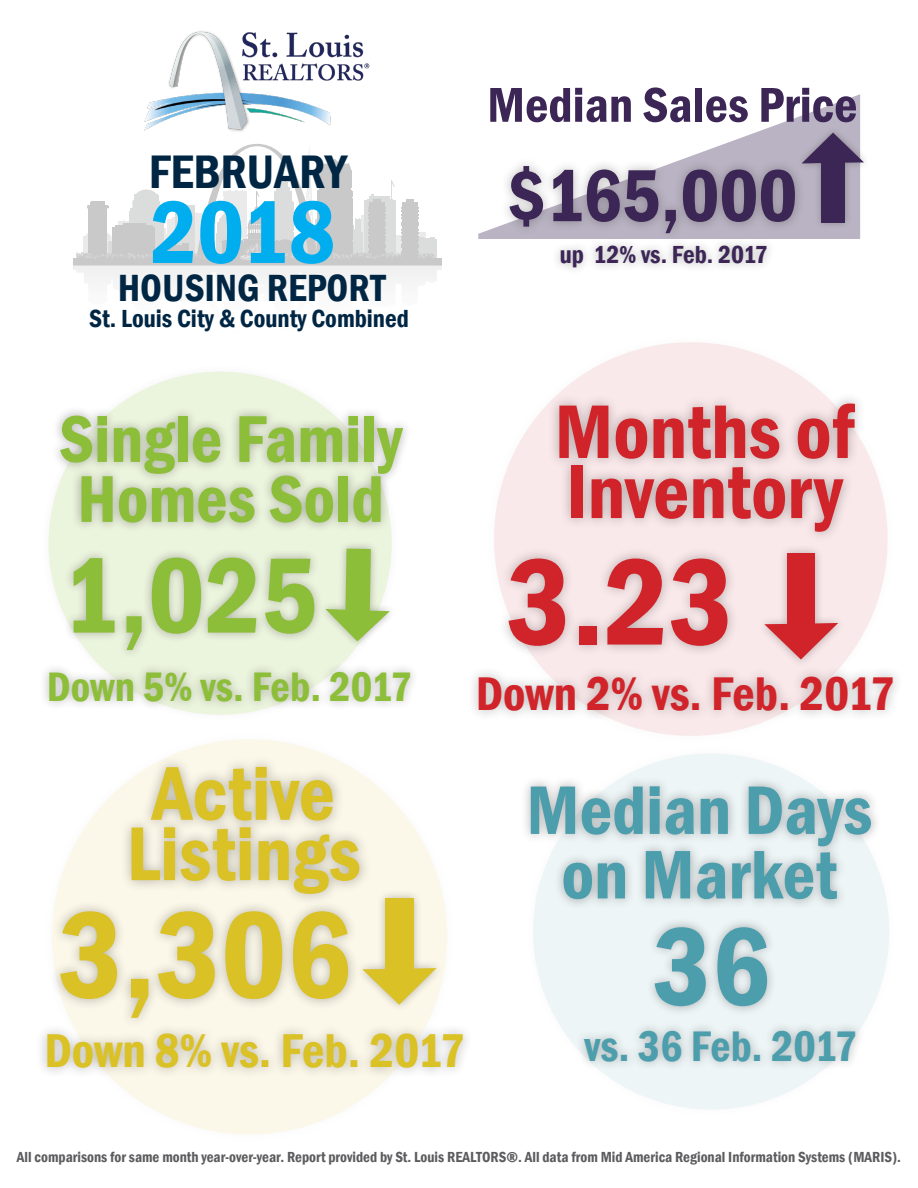
<style>
.page{position:relative;width:918px;height:1188px;background:#fff}
.page>*{position:absolute;margin:0;border:0;box-sizing:border-box;transform-origin:0 0}
.t1{font:600 condensed 127.65px "Franklin Gothic";color:#dac126}
.t2{font:600 condensed 127.05px "Franklin Gothic";color:#d1232a}
.t3{font:600 condensed 115.05px "Franklin Gothic";color:#4d9ead}
.t4{font:600 condensed 110.85px "Franklin Gothic";color:#8dbe39}
.t5{font:600 condensed 91.95px "Franklin Gothic";color:#00aeef}
.t6{font:600 condensed 78.9px "Franklin Gothic";color:#dac126}
.t7{font:600 condensed 78.6px "Franklin Gothic";color:#d1232a}
.t8{font:600 condensed 76.35px "Franklin Gothic";color:#3c2655}
.t9{font:600 condensed 71.1px "Franklin Gothic";color:#4d9ead}
.t10{font:600 condensed 68.55px "Franklin Gothic";color:#8dbe39}
.t11{font:600 condensed 50.7px "Franklin Gothic";color:#3c2655}
.t12{font:600 condensed 48.75px "Franklin Gothic";color:#dac126}
.t13{font:600 condensed 48.6px "Franklin Gothic";color:#d1232a}
.t14{font:600 condensed 48.3px "Franklin Gothic";color:#002644}
.t15{font:600 condensed 43.95px "Franklin Gothic";color:#4d9ead}
.t16{font:600 condensed 42.3px "Franklin Gothic";color:#8dbe39}
.t17{font:600 condensed 39px "Franklin Gothic";color:#002644}
.t18{font:600 condensed 25.5px "Franklin Gothic";color:#002644}
.t19{font:600 condensed 25.35px "Franklin Gothic";color:#3c2655}
.t20{font:600 condensed 15px "Franklin Gothic";color:#5c5c5f}
</style>
<div class="page">
<svg style="left:478px;top:94px;width:382px;height:145px"></svg>
<div style="left:407px;top:239px;width:30px;height:20px;background:#dbdcdc"></div>
<svg style="left:73px;top:145px;width:363px;height:138px"></svg>
<div style="left:494px;top:342px;width:394px;height:394px;background:#fae9ea;border-radius:50%"></div>
<div style="left:533px;top:753px;width:356px;height:357px;background:#edf5f6;border-radius:50%"></div>
<div style="left:499px;top:155px;width:307px;height:89px;background:#231f20;opacity:.32"></div>
<div style="left:551px;top:237px;width:225px;height:40px;background:#231f20;opacity:.32"></div>
<img style="left:144px;top:31px;width:226px;height:114px">
<div style="left:795px;top:126px;width:75px;height:104px;background:#231f20;opacity:.32"></div>
<svg style="left:802px;top:133px;width:62px;height:30px"></svg>
<div style="left:821px;top:162px;width:24px;height:60px;background:#3c2655"></div>
<div style="left:498px;top:547px;width:241px;height:111px;background:#231f20;opacity:.32"></div>
<div style="left:467px;top:666px;width:437px;height:56px;background:#231f20;opacity:.32"></div>
<div style="left:757px;top:544px;width:89px;height:124px;background:#231f20;opacity:.32"></div>
<svg style="left:764px;top:623px;width:74px;height:37px"></svg>
<div style="left:787px;top:553px;width:28px;height:72px;background:#d1232a"></div>
<div style="left:548px;top:392px;width:318px;height:151px;background:#231f20;opacity:.35"></div>
<div style="left:49px;top:372px;width:343px;height:343px;background:#ebf4dd;border-radius:50%"></div>
<div style="left:52px;top:739px;width:395px;height:395px;background:#fbf8e9;border-radius:50%"></div>
<div style="left:319px;top:541px;width:78px;height:108px;background:#231f20;opacity:.32"></div>
<svg style="left:325px;top:549px;width:65px;height:92px"></svg>
<div style="left:64px;top:548px;width:260px;height:111px;background:#231f20;opacity:.32"></div>
<div style="left:40px;top:662px;width:380px;height:49px;background:#231f20;opacity:.32"></div>
<div style="left:51px;top:405px;width:361px;height:128px;background:#231f20;opacity:.35"></div>
<div style="left:355px;top:889px;width:89px;height:124px;background:#231f20;opacity:.32"></div>
<svg style="left:362px;top:968px;width:75px;height:37px"></svg>
<div style="left:385px;top:898px;width:28px;height:72px;background:#dac126"></div>
<div style="left:50px;top:900px;width:310px;height:129px;background:#231f20;opacity:.32"></div>
<div style="left:36px;top:1023px;width:438px;height:56px;background:#231f20;opacity:.32"></div>
<div style="left:120px;top:755px;width:251px;height:151px;background:#231f20;opacity:.35"></div>
<div style="left:645px;top:917px;width:132px;height:99px;background:#231f20;opacity:.32"></div>
<div style="left:575px;top:1021px;width:290px;height:50px;background:#231f20;opacity:.32"></div>
<div style="left:521px;top:776px;width:361px;height:134px;background:#231f20;opacity:.35"></div>
<p class="t14" style="left:149px;top:140px;width:199px">FEBRUARY</p>
<p class="t5" style="left:150px;top:171px;width:187px">2018</p>
<p class="t17" style="left:118px;top:262px;width:270px">HOUSING REPORT</p>
<p class="t18" style="left:89px;top:301px;width:321px">St. Louis City &amp; County Combined</p>
<p class="t11" style="left:487px;top:71px;width:372px">Median Sales Price</p>
<p class="t8" style="left:507px;top:145px;width:292px">$165,000</p>
<p class="t19" style="left:560px;top:238px;width:210px">up 12% vs. Feb. 2017</p>
<p class="t10" style="left:59px;top:393px;width:345px">Single Family</p>
<p class="t10" style="left:77px;top:453px;width:308px">Homes Sold</p>
<p class="t4" style="left:63px;top:522px;width:257px">1,025</p>
<p class="t16" style="left:47px;top:658px;width:367px">Down 5% vs. Feb. 2017</p>
<p class="t7" style="left:554px;top:379px;width:301px">Months of</p>
<p class="t7" style="left:566px;top:439px;width:278px">Inventory</p>
<p class="t2" style="left:507px;top:517px;width:229px">3.23</p>
<p class="t13" style="left:476px;top:662px;width:420px">Down 2% vs. Feb. 2017</p>
<p class="t6" style="left:152px;top:741px;width:184px">Active</p>
<p class="t6" style="left:127px;top:801px;width:236px">Listings</p>
<p class="t1" style="left:58px;top:870px;width:295px">3,306</p>
<p class="t12" style="left:44px;top:1018px;width:422px">Down 8% vs. Feb. 2017</p>
<p class="t9" style="left:526px;top:763px;width:347px">Median Days</p>
<p class="t9" style="left:561px;top:827px;width:277px">on Market</p>
<p class="t3" style="left:653px;top:890px;width:119px">36</p>
<p class="t15" style="left:585px;top:1017px;width:274px">vs. 36 Feb. 2017</p>
<p class="t20" style="left:17px;top:1147px;width:886px">All comparisons for same month year-over-year. Report provided by St. Louis REALTORS®. All data from Mid America Regional Information Systems (MARIS).</p>
</div>
